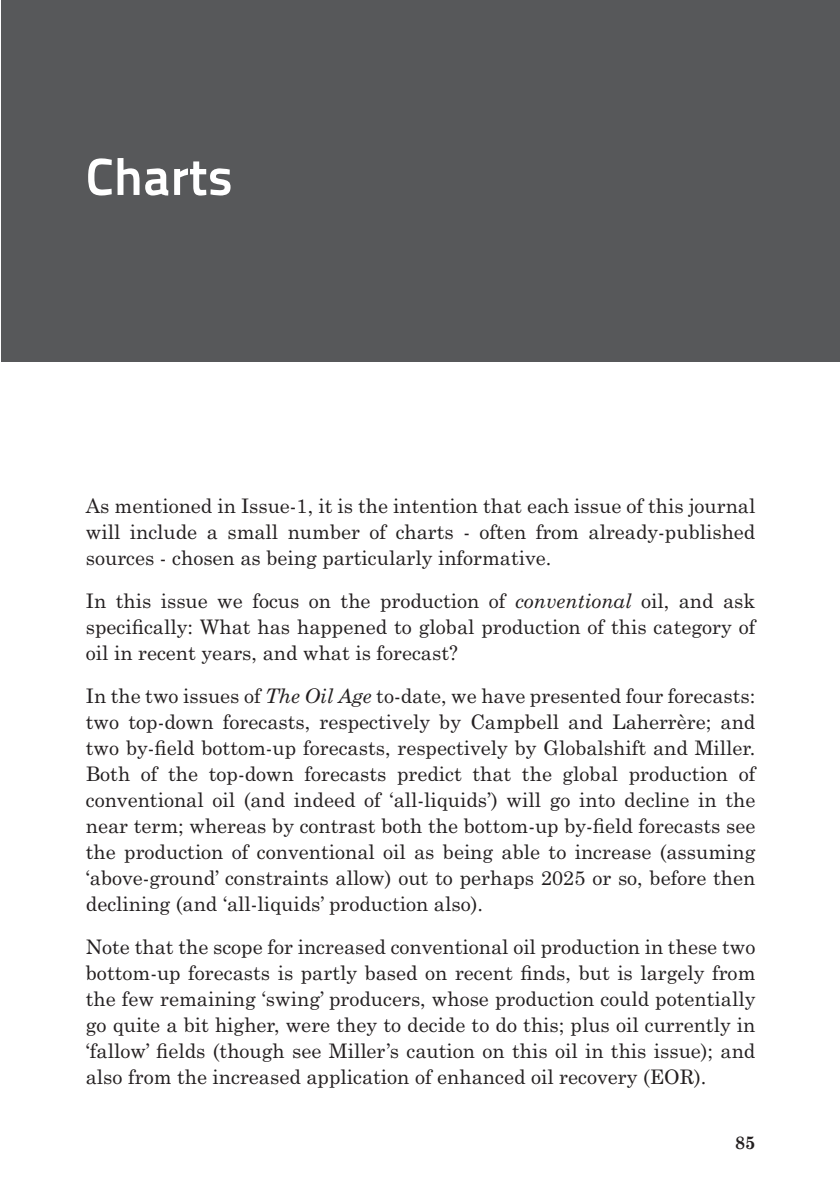
<style>
.page{position:relative;width:840px;height:1188px;background:#fff}
.page>*{position:absolute;margin:0;border:0;box-sizing:border-box;transform-origin:0 0}
.t1{font:700 52px "Titillium Text 22 L";color:#fff}
.t2{font:20px/26px "Century Schoolbook Std";color:#231f20;text-align:justify}
.t3{font:700 18px "Century Schoolbook Std";color:#231f20}
.s1{font-style:italic}
</style>
<div class="page">
<div style="left:1px;top:0;width:838px;height:362px;background:#57585a"></div>
<h1 class="t1" style="left:86px;top:137px;width:149px">Charts</h1>
<p class="t2" style="left:86px;top:492px;width:670px">As mentioned in Issue-1, it is the intention that each issue of this journal will include a small number of charts - often from already-published sources - chosen as being particularly informative.</p>
<p class="t2" style="left:86px;top:587px;width:670px">In this issue we focus on the production of <span class="s1">conventional</span> oil, and ask specifically: What has happened to global production of this category of oil in recent years, and what is forecast?</p>
<p class="t2" style="left:86px;top:682px;width:671px">In the two issues of <span class="s1">The Oil Age</span> to-date, we have presented four forecasts: two top-down forecasts, respectively by Campbell and Laherrère; and two by-field bottom-up forecasts, respectively by Globalshift and Miller.<br>Both of the top-down forecasts predict that the global production of conventional oil (and indeed of ‘all-liquids’) will go into decline in the near term; whereas by contrast both the bottom-up by-field forecasts see the production of conventional oil as being able to increase (assuming ‘above-ground’ constraints allow) out to perhaps 2025 or so, before then declining (and ‘all-liquids’ production also).</p>
<p class="t2" style="left:86px;top:933px;width:671px">Note that the scope for increased conventional oil production in these two bottom-up forecasts is partly based on recent finds, but is largely from the few remaining ‘swing’ producers, whose production could potentially go quite a bit higher, were they to decide to do this; plus oil currently in ‘fallow’ fields (though see Miller’s caution on this oil in this issue); and also from the increased application of enhanced oil recovery (EOR).</p>
<p class="t3" style="left:734px;top:1131px;width:22px">85</p>
</div>
